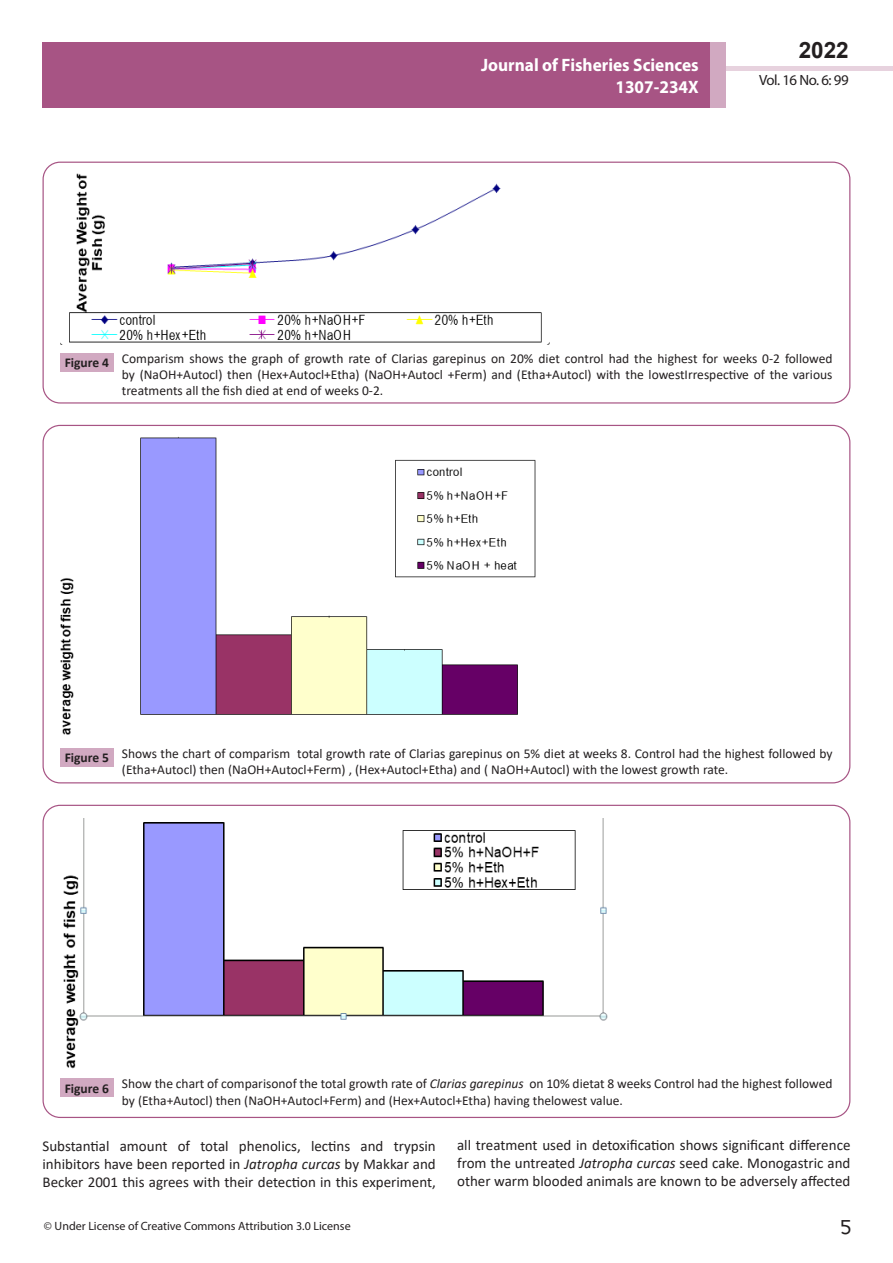
<style>
.page{position:relative;width:893px;height:1263px;background:#fff}
.page>*{position:absolute;margin:0;border:0;box-sizing:border-box;transform-origin:0 0}
.t1{font:25.5px "Tunga";color:#231f20}
.t2{font:700 22.5px "Arial";color:#231f20}
.t3{font:700 18px/21.6px "Myriad Pro";color:#fff;text-align:right;scale:.96 1}
.body_text{font:15px/18px "Calibri";color:#231f20;text-align:justify}
.t4{font:14.85px "Myriad Pro";letter-spacing:-.03em;color:#231f20}
.t5{font:13.5px/16.2px "Calibri";color:#231f20}
.t6{font:700 13.5px "Calibri";color:#231f20}
.t7{font:12px "Myriad Pro";color:#231f20}
.s1{font-style:italic}
</style>
<div class="page">
<div style="left:722px;top:66px;width:171px;height:5px;background:#e7d2de"></div>
<div style="left:43px;top:42px;width:682px;height:66px;background:#a75484"></div>
<div style="left:710px;top:42px;width:15px;height:66px;background:#d1a9c1"></div>
<div style="left:43px;top:162px;width:807px;height:242px;border:1px solid #a75484;border-radius:17px"></div>
<div style="left:60px;top:353px;width:53px;height:18px;background:#d1a9c1"></div>
<img style="left:60px;top:173px;width:489px;height:171px">
<div style="left:60px;top:748px;width:53px;height:19px;background:#d1a9c1"></div>
<img style="left:60px;top:436px;width:476px;height:299px">
<div style="left:60px;top:1078px;width:53px;height:19px;background:#d1a9c1"></div>
<img style="left:63px;top:818px;width:545px;height:251px">
<h3 class="t3" style="left:481px;top:54px;width:228px">Journal of Fisheries Sciences<br>1307-234X</h3>
<h2 class="t2" style="left:799px;top:35px;width:52px">2022</h2>
<p class="t4" style="left:759px;top:71px;width:91px">Vol. 16 No. 6: 99</p>
<p class="t6" style="left:65px;top:353px;width:46px">Figure 4</p>
<p class="t5" style="left:122px;top:350px;width:712px;text-align:justify">Comparism shows the graph of growth rate of Clarias garepinus on 20% diet control had the highest for weeks 0-2 followed by (NaOH+Autocl) then (Hex+Autocl+Etha) (NaOH+Autocl +Ferm) and (Etha+Autocl) with the lowestIrrespective of the various treatments all the fish died at end of weeks 0-2.</p>
<p class="t6" style="left:65px;top:748px;width:46px">Figure 5</p>
<p class="t5" style="left:122px;top:745px;width:712px">Shows the chart of comparism total growth rate of Clarias garepinus on 5% diet at weeks 8. Control had the highest followed by (Etha+Autocl) then (NaOH+Autocl+Ferm) , (Hex+Autocl+Etha) and ( NaOH+Autocl) with the lowest growth rate.</p>
<p class="t6" style="left:65px;top:1079px;width:46px">Figure 6</p>
<p class="t5" style="left:122px;top:1075px;width:712px">Show the chart of comparisonof the total growth rate of <span class="s1">Clarias garepinus</span> on 10% dietat 8 weeks Control had the highest followed by (Etha+Autocl) then (NaOH+Autocl+Ferm) and (Hex+Autocl+Etha) having thelowest value.</p>
<p class="body_text" style="left:43px;top:1136px;width:395px">Substantial amount of total phenolics, lectins and trypsin inhibitors have been reported in <span class="s1">Jatropha curcas</span> by Makkar and Becker 2001 this agrees with their detection in this experiment,</p>
<p class="body_text" style="left:457px;top:1135px;width:395px">all treatment used in detoxification shows significant difference from the untreated <span class="s1">Jatropha curcas</span> seed cake. Monogastric and other warm blooded animals are known to be adversely affected</p>
<p class="t7" style="left:44px;top:1218px;width:308px">© Under License of Creative Commons Attribution 3.0 License</p>
<h1 class="t1" style="left:840px;top:1210px;width:13px">5</h1>
</div>
